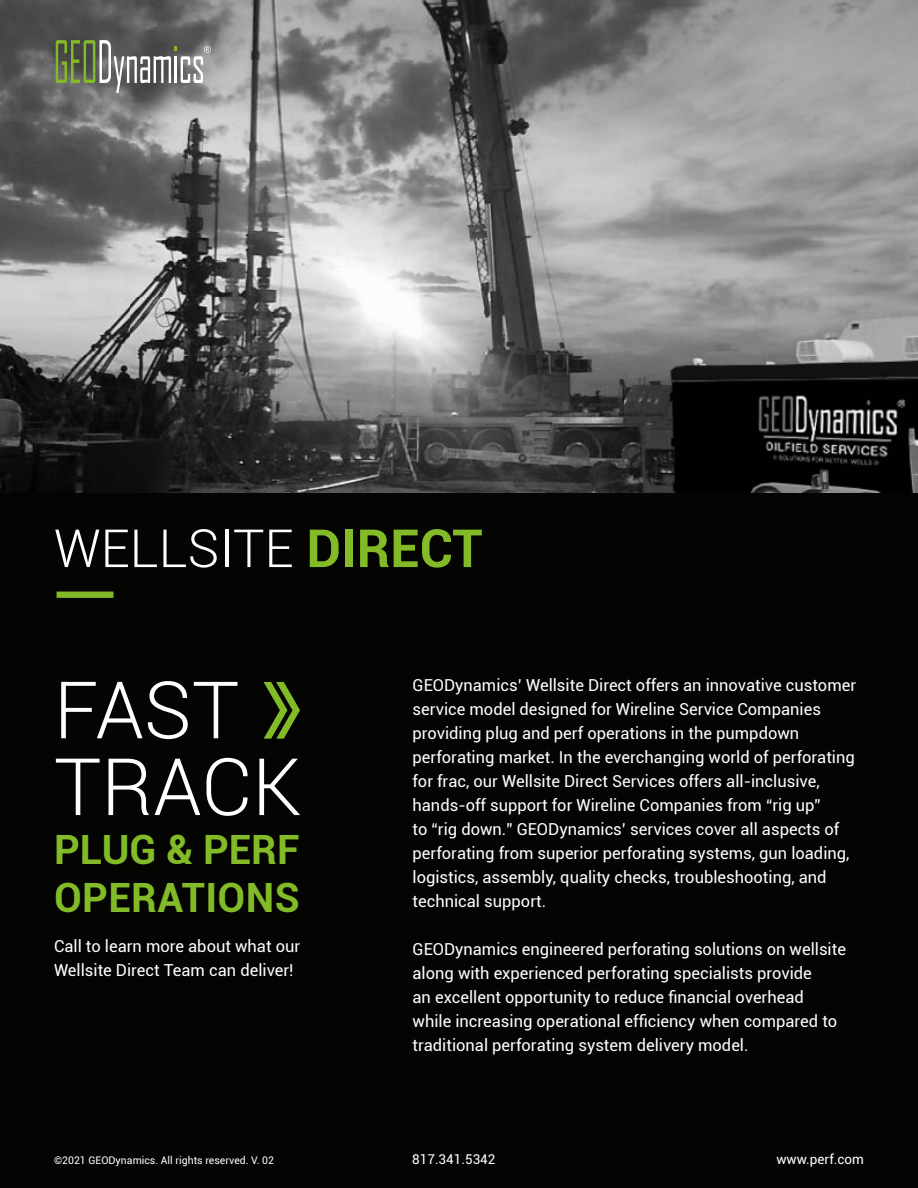
<style>
.page{position:relative;width:918px;height:1188px;background:#040503}
.page>*{position:absolute;margin:0;border:0;box-sizing:border-box;transform-origin:0 0}
.t1{font:300 79.35px "Roboto";color:#fff}
.t2{font:300 52.65px "Roboto";color:#fff}
.t3{font:700 40.35px "Roboto";letter-spacing:.01em;color:#82bb27}
.Bullet_Lists{font:16.5px/24px "Roboto";color:#fff}
.t4{font:13.5px "Roboto";color:#fff}
.t5{font:10.5px "Roboto";color:#fff}
.s1{font-weight:700;color:#82bb27}
</style>
<div class="page">
<img style="left:0;top:0;width:918px;height:493px">
<svg style="left:56px;top:40px;width:155px;height:53px;background:#7a7f73"></svg>
<div style="left:57px;top:592px;width:56px;height:6px;background:#82bb27"></div>
<svg style="left:264px;top:682px;width:36px;height:57px"></svg>
<p class="t2" style="left:54px;top:512px;width:430px">WELLSITE <span class="s1">DIRECT</span></p>
<p class="t1" style="left:54px;top:655px;width:187px">FAST</p>
<p class="t1" style="left:54px;top:732px;width:249px">TRACK</p>
<p class="t3" style="left:54px;top:821px;width:247px">PLUG &amp; PERF</p>
<p class="t3" style="left:54px;top:869px;width:247px">OPERATIONS</p>
<p class="Bullet_Lists" style="left:54px;top:934px;width:248px">Call to learn more about what our</p>
<p class="Bullet_Lists" style="left:54px;top:958px;width:241px">Wellsite Direct Team can deliver!</p>
<p class="Bullet_Lists" style="left:413px;top:673px;width:445px">GEODynamics’ Wellsite Direct offers an innovative customer service model designed for Wireline Service Companies providing plug and perf operations in the pumpdown perforating market. In the everchanging world of perforating for frac, our Wellsite Direct Services offers all-inclusive, hands-off support for Wireline Companies from “rig up”<br>to “rig down.” GEODynamics’ services cover all aspects of perforating from superior perforating systems, gun loading, logistics, assembly, quality checks, troubleshooting, and technical support.</p>
<p class="Bullet_Lists" style="left:413px;top:937px;width:435px">GEODynamics engineered perforating solutions on wellsite along with experienced perforating specialists provide<br>an excellent opportunity to reduce financial overhead while increasing operational efficiency when compared to traditional perforating system delivery model.</p>
<p class="t5" style="left:54px;top:1153px;width:222px">©2021 GEODynamics. All rights reserved. V. 02</p>
<p class="t4" style="left:776px;top:1149px;width:89px">www.perf.com</p>
<p class="t4" style="left:412px;top:1149px;width:85px">817.341.5342</p>
</div>
